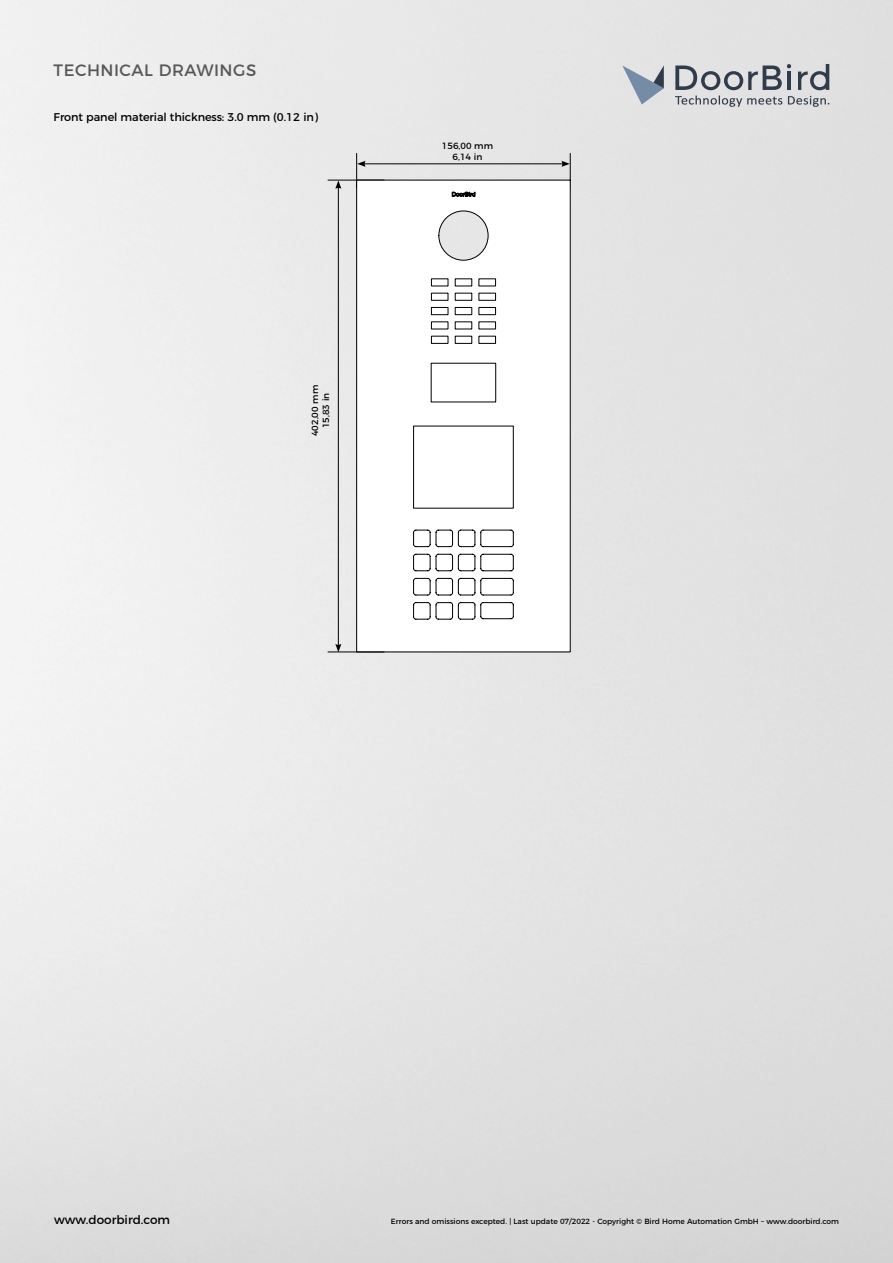
<style>
.page{position:relative;width:893px;height:1263px;background:#fff}
.page>*{position:absolute;margin:0;border:0;box-sizing:border-box;transform-origin:0 0}
.t1{font:16.5px "Montserrat";letter-spacing:.03em;color:#575756}
.t2{font:12px "Montserrat";color:#000}
.t3{font:11.25px "Montserrat";letter-spacing:-.01em;color:#000}
.t4{font:9px/10.8px "Montserrat";color:#000;text-align:center}
.t5{font:7.5px "Montserrat";color:#000}
</style>
<div class="page">
<img style="left:0;top:0;width:893px;height:1263px">
<svg style="left:622px;top:65px;width:42px;height:40px;background:#b0b8c3"></svg>
<svg style="left:675px;top:64px;width:154px;height:43px;background:#b2b5b9"></svg>
<hr style="left:356px;top:153px;width:1px;height:35px;background:#000">
<hr style="left:570px;top:153px;width:1px;height:35px;background:#000">
<hr style="left:363px;top:163px;width:201px;height:1px;background:#000">
<svg style="left:357px;top:161px;width:9px;height:6px"></svg>
<svg style="left:561px;top:161px;width:9px;height:6px"></svg>
<hr style="left:338px;top:186px;width:1px;height:460px;background:#000">
<svg style="left:335px;top:181px;width:6px;height:8px"></svg>
<svg style="left:335px;top:644px;width:6px;height:8px"></svg>
<hr style="left:328px;top:180px;width:56px;height:1px;background:#000">
<hr style="left:328px;top:652px;width:56px;height:1px;background:#000">
<svg style="left:356px;top:179px;width:215px;height:473px"></svg>
<svg style="left:413px;top:191px;width:101px;height:429px"></svg>
<h1 class="t1" style="left:54px;top:57px;width:204px">TECHNICAL DRAWINGS</h1>
<h3 class="t3" style="left:54px;top:108px;width:266px">Front panel material thickness: 3.0 mm (0.12 in)</h3>
<p class="t4" style="left:309px;top:436px;width:53px;rotate:-90deg">402,00 mm<br>15,83 in</p>
<p class="t4" style="left:442px;top:140px;width:53px">156,00 mm<br>6,14 in</p>
<h2 class="t2" style="left:54px;top:1210px;width:118px">www.doorbird.com</h2>
<p class="t5" style="left:391px;top:1215px;width:450px">Errors and omissions excepted. | Last update 07/2022 - Copyright © Bird Home Automation GmbH – www.doorbird.com</p>
</div>
